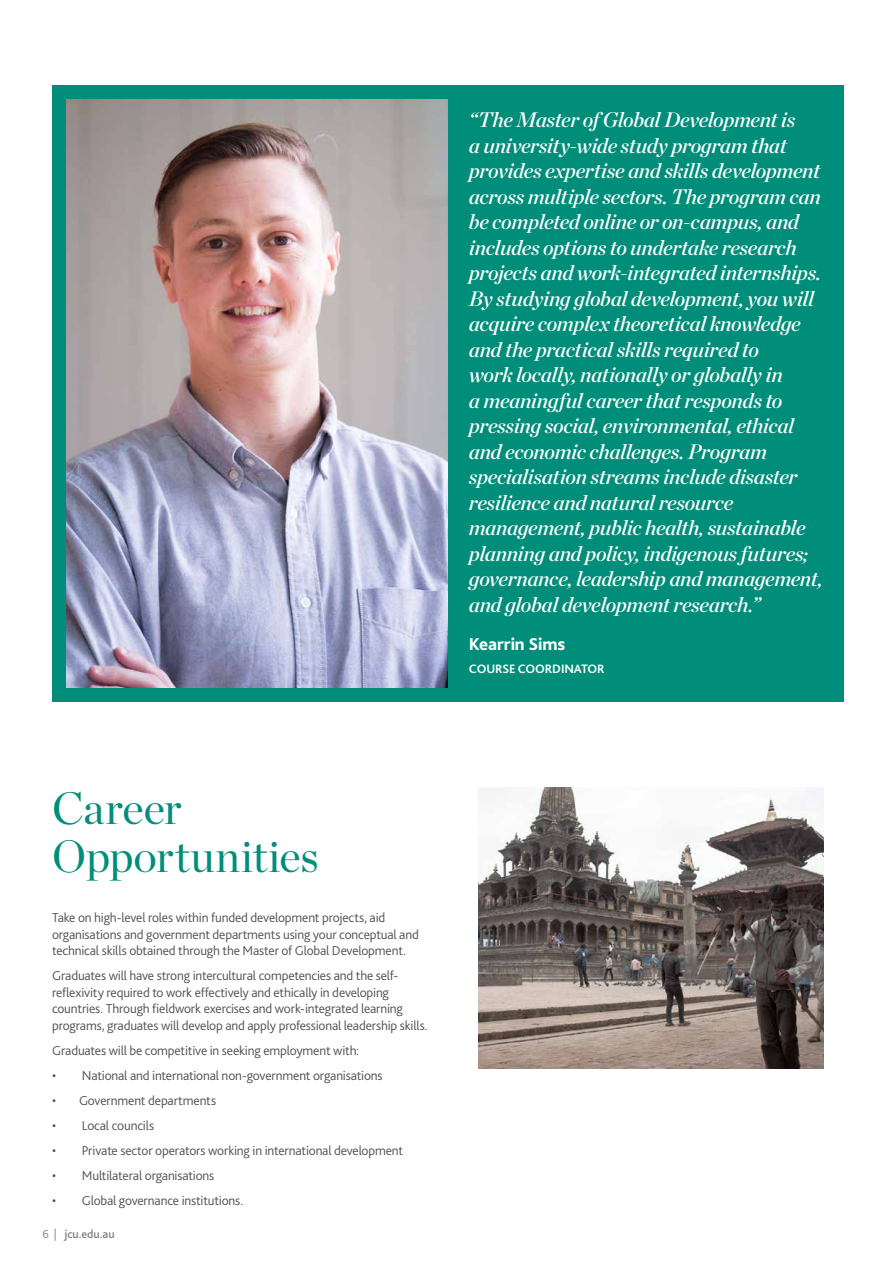
<style>
.page{position:relative;width:893px;height:1263px;background:#fff}
.page>*{position:absolute;margin:0;border:0;box-sizing:border-box;transform-origin:0 0}
.H1_heading{font:45px/48px "Chronicle Display";letter-spacing:-.005em;color:#008e7a}
.b_-_Quote_-_Large{font:italic 21px/25.5px "Chronicle Display Semi";letter-spacing:-.02em;color:#fff}
.b_-_Quote_name_12_14{font:800 18px "Bliss 2";letter-spacing:-.005em;color:#fff}
.Body_copy{font:300 13.5px/16.5px "Bliss 2";letter-spacing:-.01em;color:#504f53}
.b_-_Quote_study_area{font:700 12.75px "Bliss 2";letter-spacing:-.01em;color:#fff}
.t1{font:500 12px "Bliss 2";letter-spacing:-.005em;color:#818084}
.s1{font-weight:300}
</style>
<div class="page">
<div style="left:52px;top:85px;width:791px;height:617px;background:#008e7a"></div>
<img style="left:479px;top:788px;width:344px;height:280px">
<img style="left:67px;top:99px;width:381px;height:588px">
<p class="b_-_Quote_-_Large" style="left:469px;top:105px;width:355px">“The Master of Global Development is<br>a university-wide study program that provides expertise and skills development across multiple sectors. The program can be completed online or on-campus, and includes options to undertake research projects and work-integrated internships.<br>By studying global development, you will acquire complex theoretical knowledge and the practical skills required to<br>work locally, nationally or globally in<br>a meaningful career that responds to pressing social, environmental, ethical and economic challenges. Program specialisation streams include disaster resilience and natural resource management, public health, sustainable planning and policy, indigenous futures; governance, leadership and management, and global development research.”</p>
<p class="b_-_Quote_name_12_14" style="left:469px;top:633px;width:98px">Kearrin Sims</p>
<p class="b_-_Quote_study_area" style="left:469px;top:661px;width:137px">COURSE COORDINATOR</p>
<h1 class="H1_heading" style="left:52px;top:781px;width:268px">Career<br>Opportunities</h1>
<p class="Body_copy" style="left:52px;top:909px;width:368px">Take on high-level roles within funded development projects, aid organisations and government departments using your conceptual and technical skills obtained through the Master of Global Development.</p>
<p class="Body_copy" style="left:52px;top:967px;width:377px">Graduates will have strong intercultural competencies and the self&shy;reflexivity required to work effectively and ethically in developing countries. Through fieldwork exercises and work-integrated learning programs, graduates will develop and apply professional leadership skills.</p>
<p class="Body_copy" style="left:52px;top:1042px;width:309px">Graduates will be competitive in seeking employment with:</p>
<p class="Body_copy" style="left:52px;top:1067px;width:332px">• National and international non-government organisations</p>
<p class="Body_copy" style="left:52px;top:1092px;width:166px">• Government departments</p>
<p class="Body_copy" style="left:52px;top:1117px;width:104px">• Local councils</p>
<p class="Body_copy" style="left:52px;top:1142px;width:353px">• Private sector operators working in international development</p>
<p class="Body_copy" style="left:52px;top:1167px;width:164px">• Multilateral organisations</p>
<p class="Body_copy" style="left:52px;top:1192px;width:193px">• Global governance institutions.</p>
<p class="t1" style="left:43px;top:1227px;width:74px"><span class="s1">6 |</span> jcu.edu.au</p>
</div>
